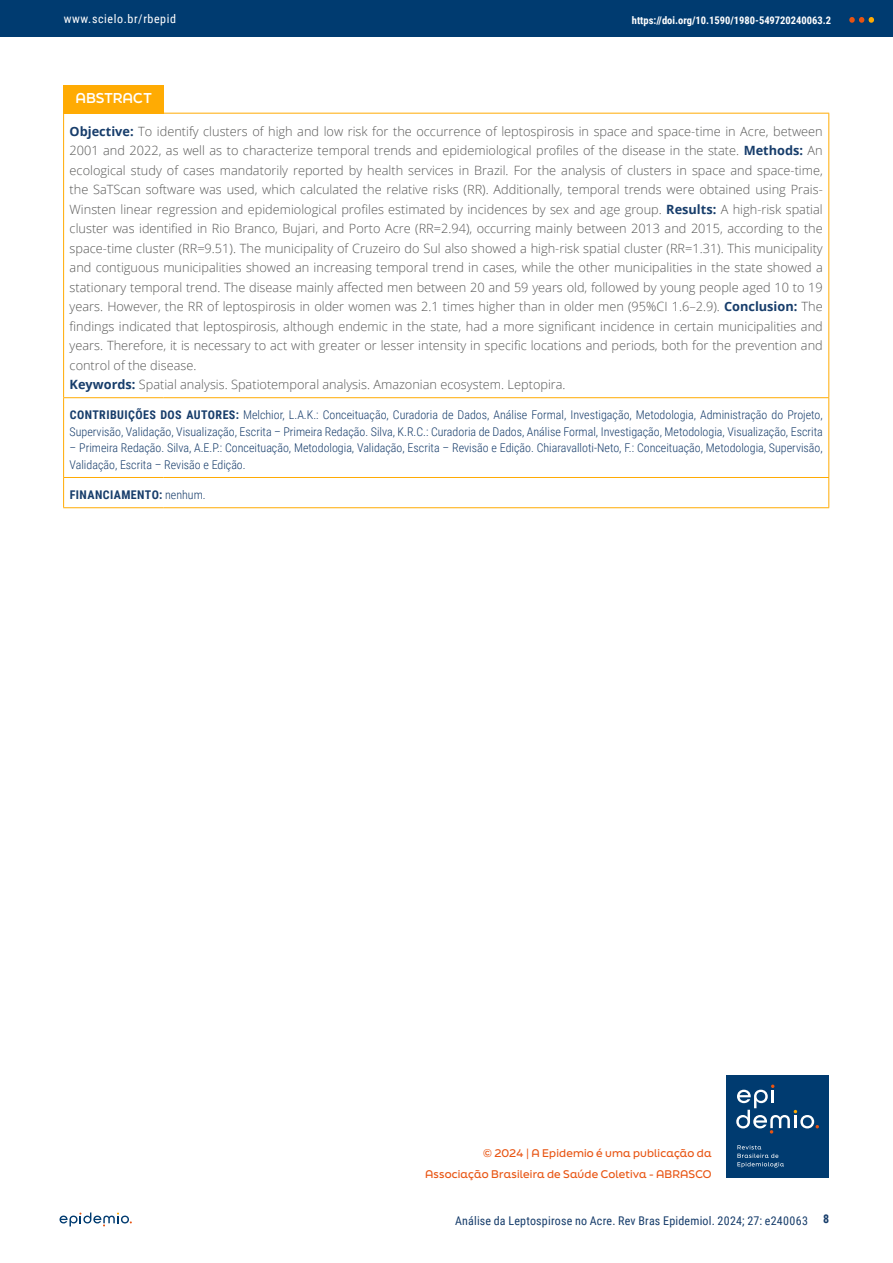
<style>
.page{position:relative;width:893px;height:1263px;background:#fff}
.page>*{position:absolute;margin:0;border:0;box-sizing:border-box;transform-origin:0 0}
.t1{font:700 13.5px "Final Six";color:#fff}
.t2{font:300 12.75px/19.5px "Open Sans";color:#575756}
.t3{font:300 12px/16.5px "Roboto Condensed";color:#173d6b}
.t4{font:12px "Roboto Condensed";letter-spacing:.015em;color:#173d6b}
.t5{font:700 12px "Roboto Condensed";letter-spacing:.035em;color:#173d6b}
.t6{font:12px "Roboto Condensed";letter-spacing:.05em;color:#fff}
.t7{font:500 10.5px/21px "Final Six";letter-spacing:.015em;color:#e85412;text-align:right}
.t8{font:700 10.5px "Roboto Condensed";color:#fff}
.s1{font-weight:700;color:#173d6b}
.s2{font-weight:700}
.s3{font-weight:300}
</style>
<div class="page">
<div style="left:0;top:0;width:893px;height:36px;background:#003b70"></div>
<svg style="left:849px;top:17px;width:25px;height:6px"></svg>
<svg style="left:60px;top:1212px;width:72px;height:14px"></svg>
<div style="left:726px;top:1075px;width:103px;height:103px;background:#003b70"></div>
<svg style="left:737px;top:1145px;width:47px;height:22px"></svg>
<svg style="left:736px;top:1084px;width:83px;height:49px"></svg>
<div style="left:64px;top:85px;width:100px;height:28px;background:#ffab03"></div>
<hr style="left:828px;top:398px;width:1px;height:79px;background:#ffab03">
<svg style="left:828px;top:478px;width:1px;height:29px"></svg>
<hr style="left:63px;top:398px;width:1px;height:79px;background:#ffab03">
<hr style="left:63px;top:477px;width:101px;height:1px;background:#ffab03">
<hr style="left:164px;top:477px;width:665px;height:1px;background:#ffab03">
<svg style="left:63px;top:478px;width:1px;height:29px"></svg>
<hr style="left:63px;top:507px;width:101px;height:1px;background:#ffab03">
<hr style="left:164px;top:507px;width:665px;height:1px;background:#ffab03">
<hr style="left:63px;top:113px;width:101px;height:1px;background:#ffab03">
<hr style="left:63px;top:114px;width:1px;height:283px;background:#ffab03">
<hr style="left:164px;top:113px;width:665px;height:1px;background:#ffab03">
<hr style="left:828px;top:114px;width:1px;height:283px;background:#ffab03">
<hr style="left:63px;top:397px;width:101px;height:1px;background:#ffab03">
<hr style="left:164px;top:397px;width:665px;height:1px;background:#ffab03">
<p class="t6" style="left:64px;top:10px;width:114px">www.scielo.br/rbepid</p>
<p class="t8" style="left:632px;top:12px;width:201px">https://doi.org/10.1590/1980-549720240063.2</p>
<p class="t1" style="left:76px;top:88px;width:78px">ABSTRACT</p>
<p class="t2" style="left:70px;top:121px;width:755px"><span class="s1">Objective:</span> To identify clusters of high and low risk for the occurrence of leptospirosis in space and space-time in Acre, between 2001 and 2022, as well as to characterize temporal trends and epidemiological profiles of the disease in the state. <span class="s1">Methods:</span> An ecological study of cases mandatorily reported by health services in Brazil. For the analysis of clusters in space and space-time, the SaTScan software was used, which calculated the relative risks (RR). Additionally, temporal trends were obtained using Prais-Winsten linear regression and epidemiological profiles estimated by incidences by sex and age group. <span class="s1">Results:</span> A high-risk spatial cluster was identified in Rio Branco, Bujari, and Porto Acre (RR=2.94), occurring mainly between 2013 and 2015, according to the space-time cluster (RR=9.51). The municipality of Cruzeiro do Sul also showed a high-risk spatial cluster (RR=1.31). This municipality and contiguous municipalities showed an increasing temporal trend in cases, while the other municipalities in the state showed a stationary temporal trend. The disease mainly affected men between 20 and 59 years old, followed by young people aged 10 to 19 years. However, the RR of leptospirosis in older women was 2.1 times higher than in older men (95%CI 1.6–2.9). <span class="s1">Conclusion:</span> The findings indicated that leptospirosis, although endemic in the state, had a more significant incidence in certain municipalities and years. Therefore, it is necessary to act with greater or lesser intensity in specific locations and periods, both for the prevention and control of the disease.<br><span class="s1">Keywords:</span> Spatial analysis. Spatiotemporal analysis. Amazonian ecosystem. Leptopira.</p>
<p class="t3" style="left:70px;top:406px;width:755px"><span class="s2">CONTRIBUIÇÕES DOS AUTORES:</span> Melchior, L.A.K.: Conceituação, Curadoria de Dados, Análise Formal, Investigação, Metodologia, Administração do Projeto,<br>Supervisão, Validação, Visualização, Escrita – Primeira Redação. Silva, K.R.C.: Curadoria de Dados, Análise Formal, Investigação, Metodologia, Visualização, Escrita</p>
<p class="t3" style="left:70px;top:439px;width:755px">– Primeira Redação. Silva, A.E.P.: Conceituação, Metodologia, Validação, Escrita – Revisão e Edição. Chiaravalloti-Neto, F.: Conceituação, Metodologia, Supervisão,<br>Validação, Escrita – Revisão e Edição.</p>
<p class="t5" style="left:70px;top:487px;width:137px">FINANCIAMENTO: <span class="s3">nenhum.</span></p>
<p class="t7" style="left:425px;top:1142px;width:288px">© 2024 | A Epidemio é uma publicação da<br>Associação Brasileira de Saúde Coletiva - ABRASCO</p>
<p class="t4" style="left:455px;top:1212px;width:354px">Análise da Leptospirose no Acre. Rev Bras Epidemiol. 2024; 27: e240063</p>
<p class="t5" style="left:823px;top:1211px;width:8px">8</p>
</div>
